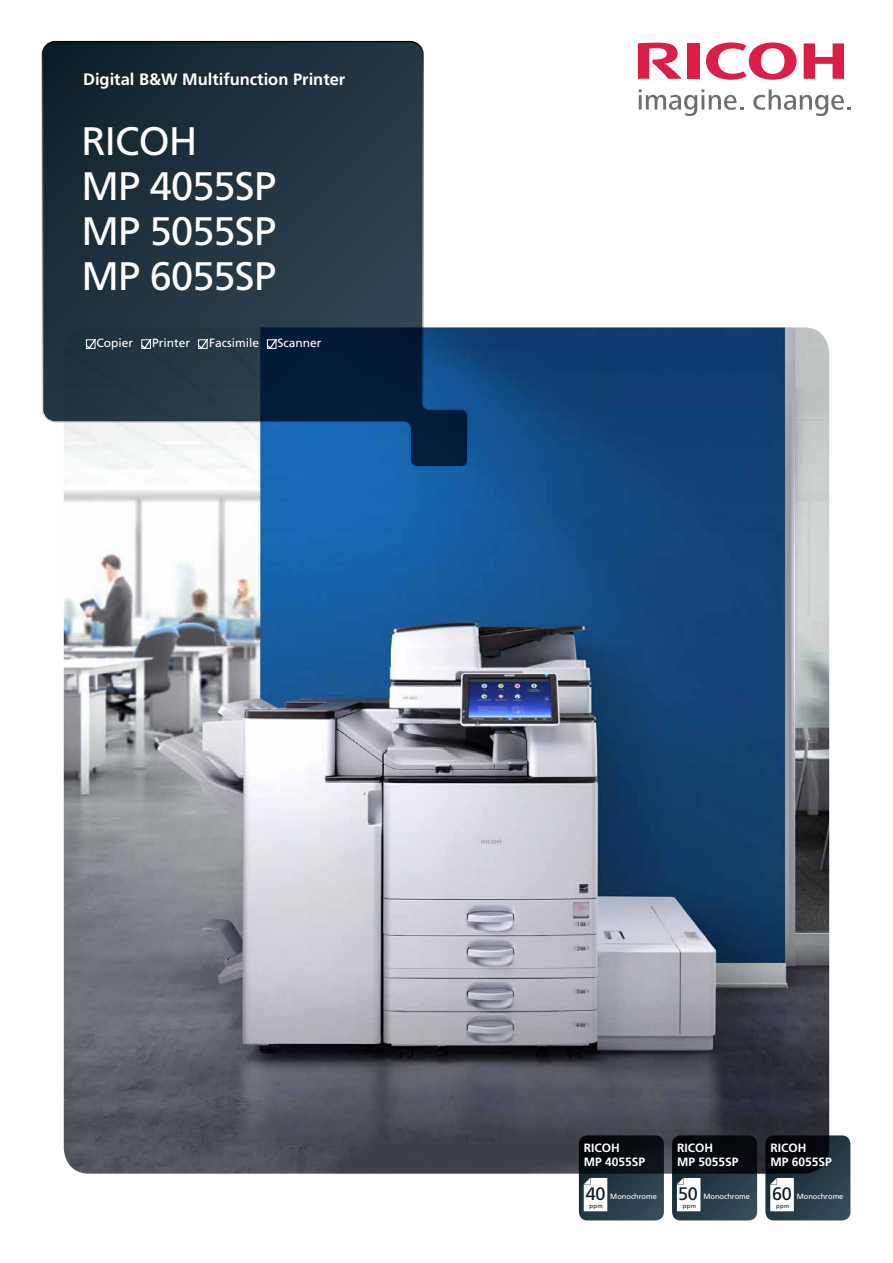
<style>
.page{position:relative;width:893px;height:1263px;background:#fff}
.page>*{position:absolute;margin:0;border:0;box-sizing:border-box;transform-origin:0 0}
.t1{font:39.75px/45px "Frutiger LT Std";letter-spacing:-.02em;color:#fff}
.t2{font:18px "Frutiger LT Std";color:#071a24}
.t3{font:700 16.5px "Frutiger LT Std";color:#fff}
.t4{font:700 12px/13.5px "Frutiger LT Std";color:#fff}
.t5{font:12px "Frutiger LT Std";color:#fff}
.t6{font:7.5px "Frutiger LT Std";letter-spacing:-.005em;color:#fff}
.t7{font:6px "Frutiger LT Std";letter-spacing:.06em;color:#071a24}
</style>
<div class="page">
<img style="left:64px;top:327px;width:765px;height:847px">
<svg style="left:672px;top:1135px;width:85px;height:85px;background:#18242c"></svg>
<svg style="left:41px;top:40px;width:428px;height:428px;background:#3a4e5d"></svg>
<svg style="left:677px;top:1178px;width:23px;height:33px"></svg>
<svg style="left:706px;top:43px;width:90px;height:37px"></svg>
<svg style="left:804px;top:43px;width:40px;height:36px"></svg>
<div style="left:687px;top:43px;width:12px;height:36px;background:#da1e48"></div>
<svg style="left:638px;top:43px;width:44px;height:36px"></svg>
<svg style="left:639px;top:89px;width:104px;height:27px"></svg>
<svg style="left:753px;top:89px;width:97px;height:27px"></svg>
<svg style="left:197px;top:338px;width:12px;height:12px"></svg>
<div style="left:198px;top:340px;width:9px;height:9px;border:1px solid #fff"></div>
<svg style="left:140px;top:338px;width:12px;height:12px"></svg>
<div style="left:142px;top:340px;width:9px;height:9px;border:1px solid #fff"></div>
<svg style="left:85px;top:338px;width:12px;height:12px"></svg>
<div style="left:86px;top:340px;width:9px;height:9px;border:1px solid #fff"></div>
<svg style="left:266px;top:338px;width:12px;height:12px"></svg>
<div style="left:267px;top:340px;width:9px;height:9px;border:1px solid #fff"></div>
<svg style="left:765px;top:1135px;width:85px;height:85px;background:#1c2a33"></svg>
<svg style="left:770px;top:1178px;width:24px;height:33px"></svg>
<svg style="left:579px;top:1135px;width:85px;height:85px;background:#19262e"></svg>
<svg style="left:584px;top:1178px;width:23px;height:33px"></svg>
<h3 class="t3" style="left:83px;top:70px;width:264px">Digital B&amp;W Multifunction Printer</h3>
<h1 class="t1" style="left:81px;top:119px;width:196px">RICOH<br>MP 4055SP<br>MP 5055SP<br>MP 6055SP</h1>
<p class="t5" style="left:96px;top:336px;width:38px">Copier</p>
<p class="t5" style="left:152px;top:336px;width:40px">Printer</p>
<p class="t5" style="left:209px;top:336px;width:52px">Facsimile</p>
<p class="t5" style="left:277px;top:336px;width:46px">Scanner</p>
<p class="t4" style="left:584px;top:1141px;width:63px">RICOH<br>MP 4055SP</p>
<p class="t7" style="left:589px;top:1203px;width:15px">ppm</p>
<p class="t4" style="left:677px;top:1141px;width:63px">RICOH<br>MP 5055SP</p>
<p class="t7" style="left:683px;top:1203px;width:15px">ppm</p>
<p class="t4" style="left:770px;top:1141px;width:63px">RICOH<br>MP 6055SP</p>
<p class="t7" style="left:776px;top:1203px;width:15px">ppm</p>
<h2 class="t2" style="left:586px;top:1183px;width:21px">40</h2>
<p class="t6" style="left:610px;top:1191px;width:48px">Monochrome</p>
<h2 class="t2" style="left:772px;top:1183px;width:21px">60</h2>
<h2 class="t2" style="left:678px;top:1183px;width:21px">50</h2>
<p class="t6" style="left:703px;top:1191px;width:48px">Monochrome</p>
<p class="t6" style="left:797px;top:1191px;width:48px">Monochrome</p>
</div>
